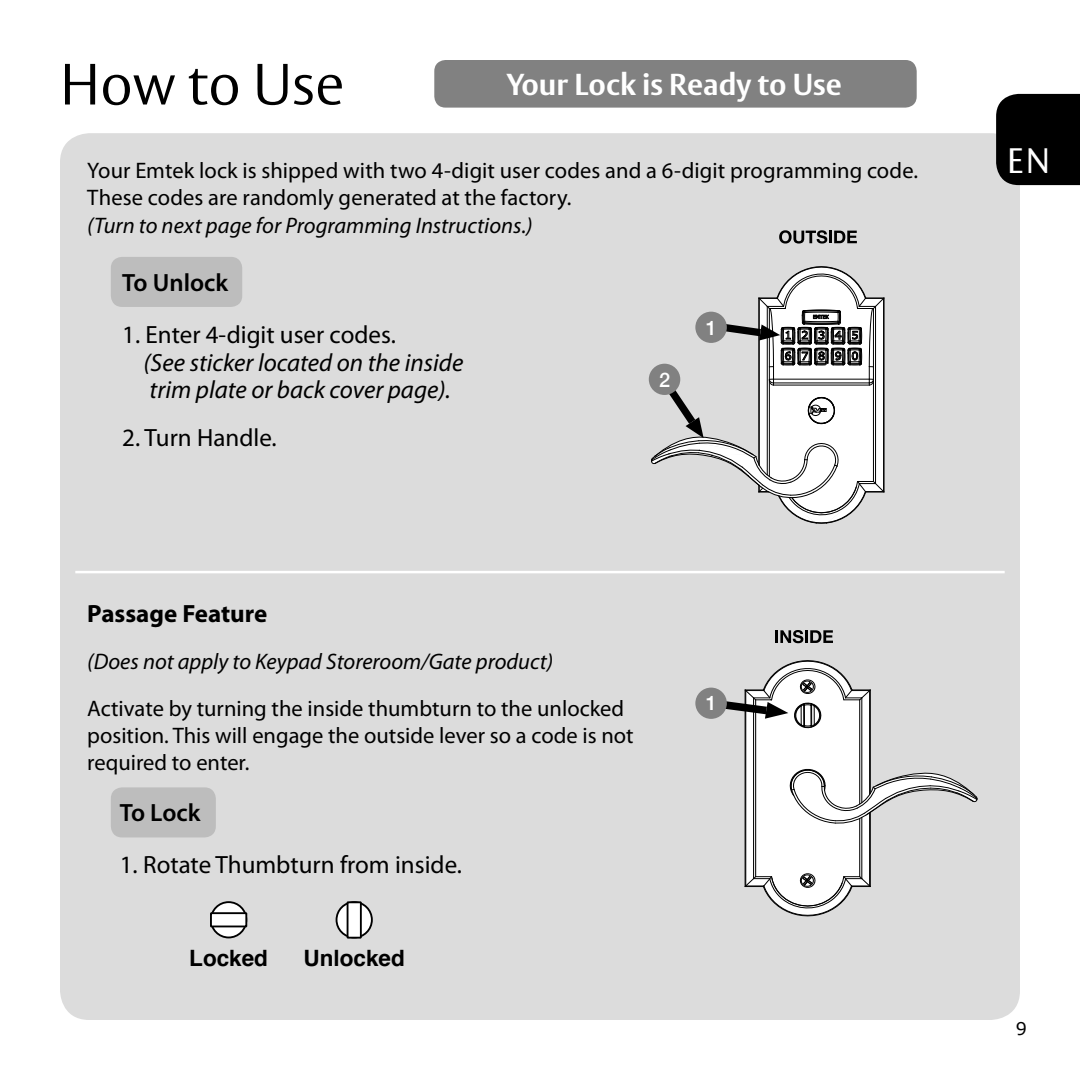
<style>
.page{position:relative;width:1080px;height:1080px;background:#fff}
.page>*{position:absolute;margin:0;border:0;box-sizing:border-box;transform-origin:0 0}
.t1{font:300 57.5px "ASSA Vesta";color:#000}
.t2{font:35px "ASSA Vesta";color:#fff}
.t3{font:700 30px "ASSA Vesta";color:#fff}
.t4{font:25px "Myriad Pro";color:#000}
.t5{font:italic 25px/27.5px "Myriad Pro";color:#000}
.t6{font:600 25px "Myriad Pro";color:#000}
.t7{font:700 25px "Myriad Pro";color:#000}
.t8{font:22.5px/27px "Myriad Pro";color:#000}
.t9{font:italic 22.5px "Myriad Pro";color:#000}
.t10{font:700 22.5px "Helvetica";color:#000}
.t11{font:500 20px "Helvetica Neue";color:#fff}
.t12{font:17.5px "Verdana";color:#000}
</style>
<div class="page">
<div style="left:60px;top:133px;width:960px;height:887px;background:#dcdcdc;border-radius:29px"></div>
<svg style="left:779px;top:230px;width:78px;height:14px"></svg>
<div style="left:996px;top:94px;width:84px;height:91px;background:#000"></div>
<div style="left:111px;top:257px;width:131px;height:50px;background:#bdbdbd;border-radius:11px"></div>
<div style="left:111px;top:787px;width:105px;height:50px;background:#bdbdbd;border-radius:11px"></div>
<div style="left:434px;top:60px;width:483px;height:48px;background:#818181;border-radius:11px"></div>
<hr style="left:75px;top:571px;width:930px;height:2px;background:#fff">
<svg style="left:775px;top:630px;width:58px;height:13px"></svg>
<svg style="left:211px;top:902px;width:35px;height:35px"></svg>
<div style="left:210px;top:901px;width:37px;height:37px;border:2px solid #000;border-radius:50%"></div>
<div style="left:211px;top:913px;width:35px;height:13px;background:#fff"></div>
<div style="left:210px;top:912px;width:37px;height:15px;border:2px solid #000"></div>
<svg style="left:337px;top:902px;width:35px;height:35px"></svg>
<div style="left:336px;top:901px;width:37px;height:37px;border:2px solid #000;border-radius:50%"></div>
<div style="left:348px;top:902px;width:13px;height:36px;background:#fff"></div>
<div style="left:347px;top:901px;width:15px;height:38px;border:2px solid #000"></div>
<svg style="left:651px;top:266px;width:234px;height:258px"></svg>
<svg style="left:716px;top:660px;width:262px;height:257px"></svg>
<div style="left:695px;top:312px;width:32px;height:31px;background:#818181;border-radius:50%"></div>
<div style="left:695px;top:688px;width:32px;height:31px;background:#818181;border-radius:50%"></div>
<div style="left:649px;top:364px;width:31px;height:31px;background:#818181;border-radius:50%"></div>
<h1 class="t1" style="left:60px;top:50px;width:286px">How to Use</h1>
<h3 class="t3" style="left:507px;top:66px;width:337px">Your Lock is Ready to Use</h3>
<p class="t8" style="left:87px;top:156px;width:832px">Your Emtek lock is shipped with two 4-digit user codes and a 6-digit programming code.</p>
<p class="t8" style="left:87px;top:184px;width:486px">These codes are randomly generated at the factory.</p>
<p class="t9" style="left:87px;top:211px;width:447px">(Turn to next page for Programming Instructions.)</p>
<p class="t6" style="left:122px;top:267px;width:107px">To Unlock</p>
<p class="t4" style="left:122px;top:320px;width:275px">1. Enter 4-digit user codes.</p>
<p class="t5" style="left:144px;top:348px;width:321px">(See sticker located on the inside trim plate or back cover page).</p>
<p class="t4" style="left:122px;top:422px;width:156px">2. Turn Handle.</p>
<p class="t11" style="left:659px;top:363px;width:13px">2</p>
<p class="t11" style="left:706px;top:311px;width:13px">1</p>
<p class="t7" style="left:87px;top:597px;width:182px">Passage Feature</p>
<p class="t9" style="left:87px;top:647px;width:467px">(Does not apply to Keypad Storeroom/Gate product)</p>
<p class="t8" style="left:87px;top:694px;width:548px">Activate by turning the inside thumbturn to the unlocked position. This will engage the outside lever so a code is not required to enter.</p>
<p class="t6" style="left:120px;top:796px;width:82px">To Lock</p>
<p class="t4" style="left:120px;top:849px;width:344px">1. Rotate Thumbturn from inside.</p>
<p class="t10" style="left:189px;top:940px;width:80px">Locked</p>
<p class="t10" style="left:304px;top:940px;width:103px">Unlocked</p>
<p class="t11" style="left:706px;top:687px;width:13px">1</p>
<h2 class="t2" style="left:1007px;top:139px;width:44px">EN</h2>
<p class="t12" style="left:1016px;top:1016px;width:13px">9</p>
</div>
